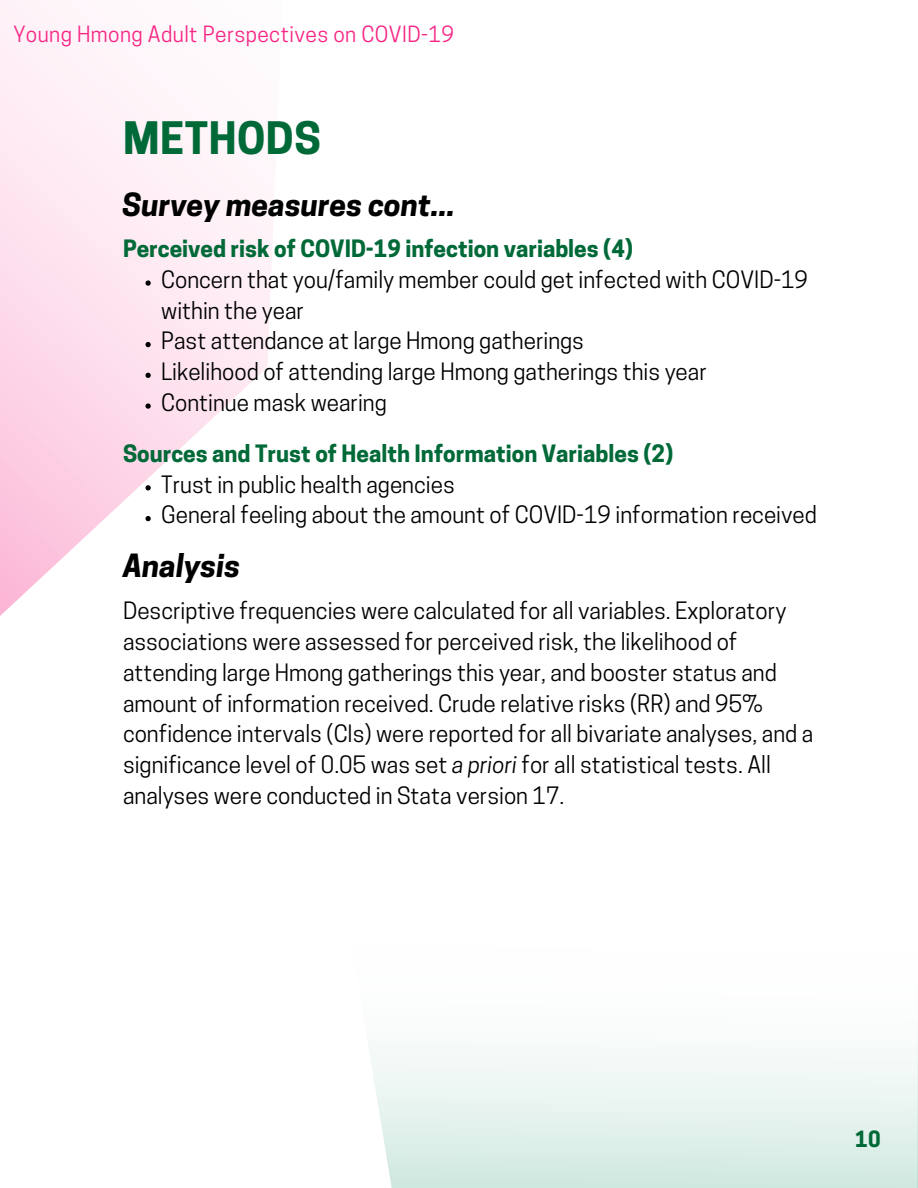
<style>
.page{position:relative;width:918px;height:1188px;background:#fff}
.page>*{position:absolute;margin:0;border:0;box-sizing:border-box;transform-origin:0 0}
.t1{font:700 42px "Cooper Hewitt";letter-spacing:.015em;color:#006938}
.t2{font:italic 700 30px "Cooper Hewitt";color:#000}
.t3{font:22.5px/30.8px "Cooper Hewitt";color:#000}
.t4{font:700 22.5px "Cooper Hewitt";color:#006938}
.t5{font:21px "Cooper Hewitt";letter-spacing:.02em;color:#f72685}
.t6{font:700 21px "Cooper Hewitt";color:#006938}
.s1{font-style:italic}
</style>
<div class="page">
<svg style="left:370px;top:1027px;width:548px;height:161px"></svg>
<svg style="left:0;top:0;width:273px;height:616px"></svg>
<svg style="left:146px;top:280px;width:5px;height:6px"></svg>
<svg style="left:146px;top:342px;width:5px;height:5px"></svg>
<svg style="left:146px;top:373px;width:5px;height:5px"></svg>
<svg style="left:146px;top:403px;width:5px;height:6px"></svg>
<svg style="left:146px;top:485px;width:5px;height:5px"></svg>
<svg style="left:146px;top:516px;width:5px;height:5px"></svg>
<p class="t5" style="left:13px;top:27px;width:442px">Young Hmong Adult Perspectives on COVID-19</p>
<h1 class="t1" style="left:123px;top:123px;width:199px">METHODS</h1>
<h2 class="t2" style="left:123px;top:193px;width:334px">Survey measures cont...</h2>
<p class="t4" style="left:123px;top:240px;width:512px">Perceived risk of COVID-19 infection variables (4)</p>
<p class="t3" style="left:161px;top:267px;width:648px">Concern that you/family member could get infected with COVID-19 within the year<br>Past attendance at large Hmong gatherings<br>Likelihood of attending large Hmong gatherings this year<br>Continue mask wearing</p>
<p class="t4" style="left:123px;top:445px;width:552px">Sources and Trust of Health Information Variables (2)</p>
<p class="t3" style="left:161px;top:472px;width:657px">Trust in public health agencies<br>General feeling about the amount of COVID-19 information received</p>
<h2 class="t2" style="left:123px;top:554px;width:119px">Analysis</h2>
<p class="t3" style="left:123px;top:598px;width:692px">Descriptive frequencies were calculated for all variables. Exploratory associations were assessed for perceived risk, the likelihood of attending large Hmong gatherings this year, and booster status and amount of information received. Crude relative risks (RR) and 95% confidence intervals (CIs) were reported for all bivariate analyses, and a significance level of 0.05 was set <span class="s1">a priori</span> for all statistical tests. All analyses were conducted in Stata version 17.</p>
<p class="t6" style="left:855px;top:1131px;width:27px">10</p>
</div>
